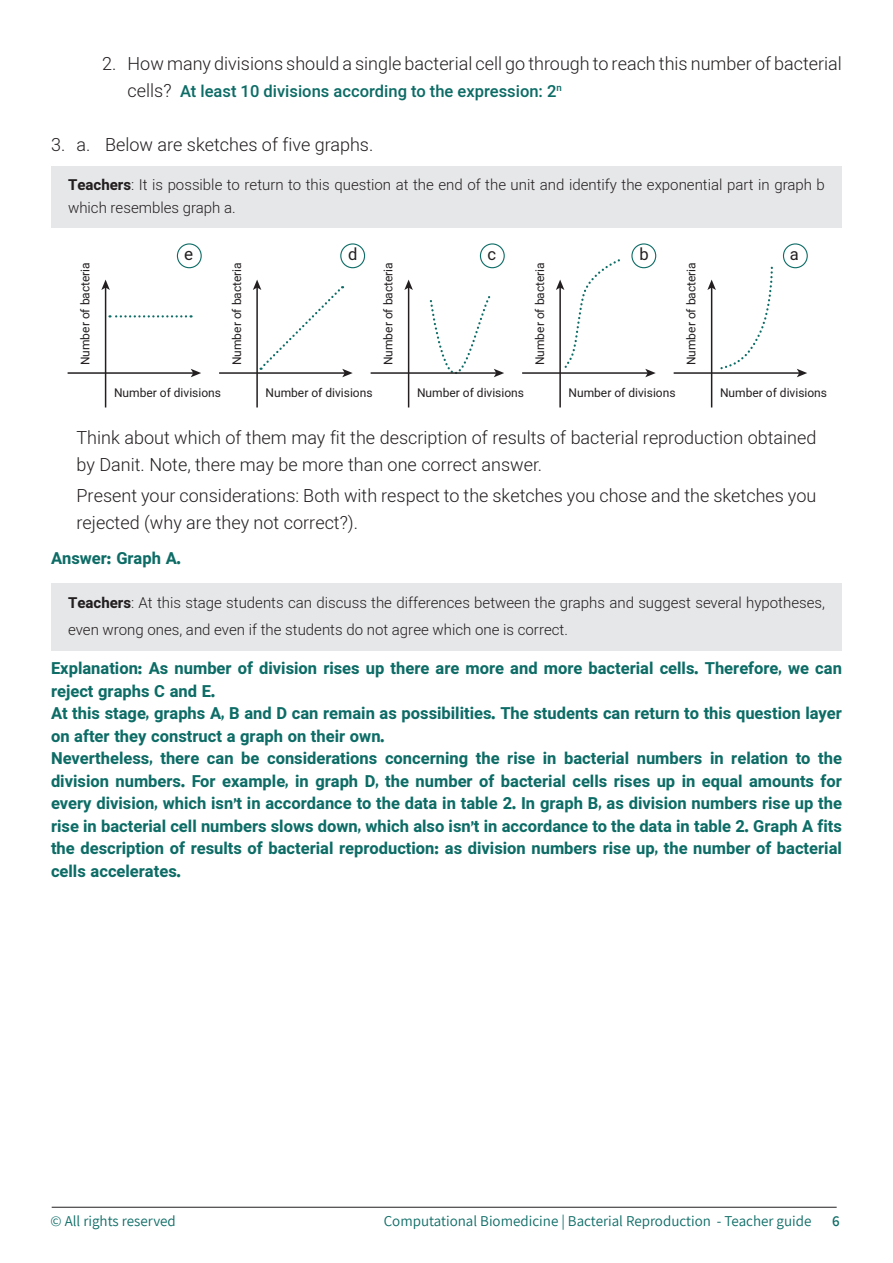
<style>
.page{position:relative;width:893px;height:1263px;background:#fff}
.page>*{position:absolute;margin:0;border:0;box-sizing:border-box;transform-origin:0 0}
.t1{font:900 19.5px "Fb Masa";color:#0d6c66}
.t2{font:300 18px/27px "Heebo";color:#231f20}
.t3{font:16.95px "Heebo";color:#231f20}
.t4{font:700 16.5px "Heebo";color:#0d6c66}
.t5{font:500 16.5px "Heebo";color:#0d6c66}
.t6{font:16.5px "Heebo";color:#231f20}
.t7{font:300 15px/27px "Heebo";color:#231f20}
.t8{font:15px "Assistant";color:#0d6c66}
.t9{font:600 15px "Assistant";color:#0d6c66}
.t10{font:12px "Heebo";color:#231f20}
.s1{font-weight:700}
.s2{font-family:"Heebo";font-weight:700;font-size:16.5px}
.s3{font-family:"Fb Masa";font-weight:900;font-size:19.5px}
</style>
<div class="page">
<hr style="left:52px;top:1207px;width:785px;height:1px;background:#231f20">
<div style="left:51px;top:166px;width:791px;height:62px;background:#e6e7e9"></div>
<div style="left:51px;top:583px;width:791px;height:68px;background:#e6e7e9"></div>
<hr style="left:68px;top:372px;width:126px;height:2px;background:#231f20">
<svg style="left:191px;top:369px;width:10px;height:8px"></svg>
<svg style="left:110px;top:315px;width:82px;height:2px"></svg>
<hr style="left:219px;top:372px;width:126px;height:2px;background:#231f20">
<hr style="left:408px;top:287px;width:1px;height:120px;background:#231f20">
<svg style="left:404px;top:280px;width:9px;height:10px"></svg>
<hr style="left:559px;top:287px;width:2px;height:120px;background:#231f20">
<svg style="left:556px;top:259px;width:64px;height:113px"></svg>
<hr style="left:674px;top:372px;width:126px;height:2px;background:#231f20">
<svg style="left:797px;top:369px;width:10px;height:8px"></svg>
<div style="left:783px;top:243px;width:25px;height:25px;border:1px solid #0d6c66;border-radius:50%"></div>
<div style="left:631px;top:243px;width:25px;height:25px;border:1px solid #0d6c66;border-radius:50%"></div>
<div style="left:480px;top:243px;width:25px;height:25px;border:1px solid #0d6c66;border-radius:50%"></div>
<div style="left:340px;top:243px;width:25px;height:25px;border:1px solid #0d6c66;border-radius:50%"></div>
<div style="left:177px;top:243px;width:25px;height:25px;border:1px solid #0d6c66;border-radius:50%"></div>
<hr style="left:105px;top:287px;width:1px;height:120px;background:#231f20">
<svg style="left:101px;top:280px;width:9px;height:10px"></svg>
<hr style="left:256px;top:287px;width:2px;height:120px;background:#231f20">
<svg style="left:253px;top:280px;width:100px;height:97px"></svg>
<hr style="left:371px;top:372px;width:126px;height:2px;background:#231f20">
<svg style="left:429px;top:296px;width:75px;height:81px"></svg>
<hr style="left:522px;top:372px;width:126px;height:2px;background:#231f20">
<svg style="left:645px;top:369px;width:11px;height:8px"></svg>
<hr style="left:711px;top:287px;width:1px;height:120px;background:#231f20">
<svg style="left:707px;top:266px;width:66px;height:105px"></svg>
<p class="t2" style="left:102px;top:50px;width:16px">2.</p>
<p class="t2" style="left:128px;top:50px;width:716px">How many divisions should a single bacterial cell go through to reach this number of bacterial</p>
<p class="t2" style="left:128px;top:77px;width:45px">cells?</p>
<p class="t5" style="left:180px;top:80px;width:383px">At least 10 divisions according to the expression <sup>n</sup>2:</p>
<p class="t2" style="left:51px;top:131px;width:16px">3.</p>
<p class="t2" style="left:77px;top:131px;width:15px">.a</p>
<p class="t2" style="left:105px;top:131px;width:270px">Below are sketches of five graphs.</p>
<p class="t7" style="left:68px;top:171px;width:758px"><span class="s1">Teachers</span> isIt: possible to return to this question at the end of the unit and identify the exponential part in graph b</p>
<p class="t7" style="left:68px;top:194px;width:169px">which resembles graph .a</p>
<p class="t3" style="left:184px;top:242px;width:11px">e</p>
<p class="t6" style="left:348px;top:243px;width:11px">d</p>
<p class="t6" style="left:488px;top:243px;width:10px">c</p>
<p class="t6" style="left:639px;top:243px;width:11px">b</p>
<p class="t6" style="left:790px;top:243px;width:10px">a</p>
<p class="t10" style="left:77px;top:365px;width:105px;rotate:-90deg">Number of bacteria</p>
<p class="t10" style="left:228px;top:365px;width:105px;rotate:-90deg">Number of bacteria</p>
<p class="t10" style="left:380px;top:365px;width:105px;rotate:-90deg">Number of bacteria</p>
<p class="t10" style="left:531px;top:365px;width:105px;rotate:-90deg">Number of bacteria</p>
<p class="t10" style="left:683px;top:365px;width:105px;rotate:-90deg">Number of bacteria</p>
<p class="t10" style="left:114px;top:385px;width:109px">Number of divisions</p>
<p class="t10" style="left:266px;top:385px;width:109px">Number of divisions</p>
<p class="t10" style="left:417px;top:385px;width:109px">Number of divisions</p>
<p class="t10" style="left:569px;top:385px;width:109px">Number of divisions</p>
<p class="t10" style="left:720px;top:385px;width:109px">Number of divisions</p>
<p class="t2" style="left:77px;top:423px;width:741px">Think about which of them may fit the description of results of bacterial reproduction obtained by Danit. Note, there may be more than one correct answer.</p>
<p class="t2" style="left:77px;top:482px;width:741px">Present your considerations: Both with respect to the sketches you chose and the sketches you rejected (why are they not correct .(?</p>
<p class="t1" style="left:166px;top:549px;width:17px">.<span class="s2">A</span></p>
<p class="t4" style="left:116px;top:547px;width:46px">Graph</p>
<p class="t4" style="left:51px;top:547px;width:57px">Answer</p>
<p class="t7" style="left:68px;top:589px;width:758px"><span class="s1">Teachers</span>: At this stage students can discuss the differences between the graphs and suggest several hypotheses, even wrong ones, and even if the students do not agree which one is correct.</p>
<p class="t4" style="left:788px;top:657px;width:55px">we can</p>
<p class="t1" style="left:778px;top:660px;width:5px">,</p>
<p class="t1" style="left:107px;top:549px;width:6px">:</p>
<p class="t4" style="left:149px;top:657px;width:547px">As number of division rises up there are more and more bacterial cells</p>
<p class="t4" style="left:705px;top:657px;width:75px">Therefore</p>
<p class="t4" style="left:51px;top:657px;width:88px">Explanation</p>
<p class="t1" style="left:138px;top:660px;width:6px">:</p>
<p class="t1" style="left:694px;top:660px;width:6px">.</p>
<p class="t4" style="left:51px;top:679px;width:148px">reject graphs C and</p>
<p class="t1" style="left:202px;top:682px;width:15px">.<span class="s2">E</span></p>
<p class="t4" style="left:51px;top:702px;width:96px">At this stage</p>
<p class="t4" style="left:154px;top:702px;width:339px">graphs B<span class="s3">,</span>A and D can remain as possibilities</p>
<p class="t4" style="left:500px;top:702px;width:343px">The students can return to this question layer</p>
<p class="t1" style="left:146px;top:705px;width:5px">,</p>
<p class="t1" style="left:492px;top:705px;width:6px">.</p>
<p class="t4" style="left:51px;top:724px;width:331px">on after they construct a graph on their own</p>
<p class="t1" style="left:381px;top:727px;width:6px">.</p>
<p class="t4" style="left:51px;top:747px;width:100px">Nevertheless</p>
<p class="t1" style="left:149px;top:750px;width:5px">,</p>
<p class="t4" style="left:160px;top:747px;width:40px">there</p>
<p class="t4" style="left:207px;top:747px;width:28px">can</p>
<p class="t4" style="left:241px;top:747px;width:20px">be</p>
<p class="t4" style="left:267px;top:747px;width:112px">considerations</p>
<p class="t4" style="left:385px;top:747px;width:85px">concerning</p>
<p class="t4" style="left:476px;top:747px;width:25px">the</p>
<p class="t4" style="left:507px;top:747px;width:29px">rise</p>
<p class="t4" style="left:543px;top:747px;width:15px">in</p>
<p class="t4" style="left:564px;top:747px;width:67px">bacterial</p>
<p class="t4" style="left:637px;top:747px;width:67px">numbers</p>
<p class="t4" style="left:710px;top:747px;width:15px">in</p>
<p class="t4" style="left:731px;top:747px;width:58px">relation</p>
<p class="t4" style="left:796px;top:747px;width:16px">to</p>
<p class="t4" style="left:818px;top:747px;width:25px">the</p>
<p class="t4" style="left:51px;top:769px;width:132px">division numbers</p>
<p class="t1" style="left:181px;top:772px;width:6px">.</p>
<p class="t4" style="left:192px;top:769px;width:168px">For example in<span class="s3">,</span> graph</p>
<p class="t4" style="left:385px;top:769px;width:458px">the number of bacterial cells rises up in equal amounts for</p>
<p class="t1" style="left:365px;top:772px;width:16px">,<span class="s2">D</span></p>
<p class="t4" style="left:51px;top:792px;width:105px">every division</p>
<p class="t4" style="left:163px;top:792px;width:422px">which isn t<span class="s3">’</span> in accordance to the data in table 2<span class="s3">.</span> In graph</p>
<p class="t4" style="left:607px;top:792px;width:237px">as division numbers rise up the</p>
<p class="t1" style="left:588px;top:795px;width:15px">,<span class="s2">B</span></p>
<p class="t1" style="left:154px;top:795px;width:5px">,</p>
<p class="t4" style="left:365px;top:814px;width:478px">which also isn t<span class="s3">’</span> in accordance to the data in table 2<span class="s3">.</span> Graph A fits</p>
<p class="t4" style="left:51px;top:814px;width:308px">rise in bacterial cell numbers slows down</p>
<p class="t1" style="left:358px;top:817px;width:5px">,</p>
<p class="t4" style="left:51px;top:837px;width:385px">the description of results of bacterial reproduction</p>
<p class="t1" style="left:177px;top:862px;width:6px">.</p>
<p class="t4" style="left:664px;top:837px;width:180px">the number of bacterial</p>
<p class="t4" style="left:445px;top:837px;width:211px">as division numbers rise up</p>
<p class="t1" style="left:435px;top:840px;width:6px">:</p>
<p class="t1" style="left:655px;top:840px;width:5px">,</p>
<p class="t4" style="left:51px;top:859px;width:127px">cells accelerates</p>
<p class="t8" style="left:51px;top:1211px;width:127px">© All rights reserved</p>
<p class="t8" style="left:384px;top:1211px;width:429px">Computational Biomedicine | Bacterial Reproduction - Teacher guide</p>
<p class="t9" style="left:832px;top:1211px;width:9px">6</p>
</div>
